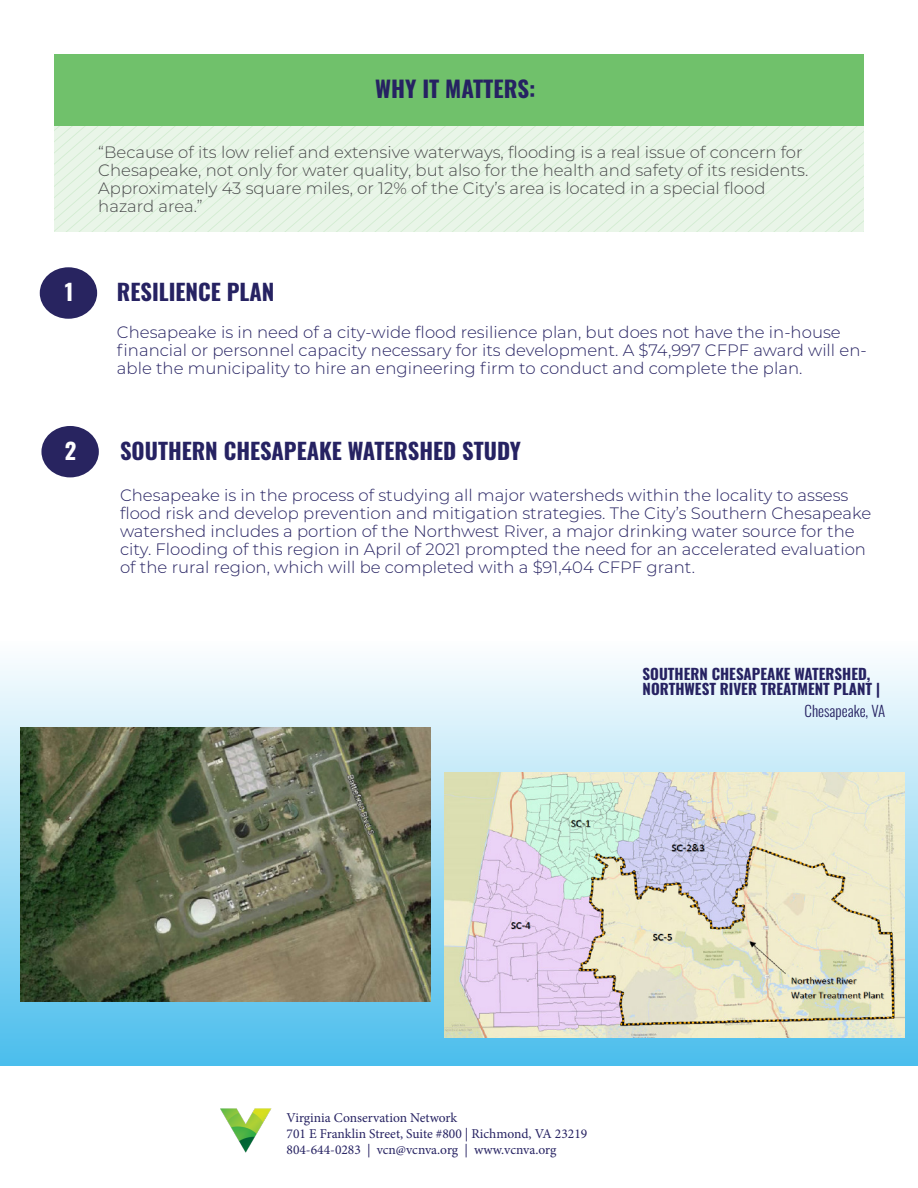
<style>
.page{position:relative;width:918px;height:1188px;background:#fff}
.page>*{position:absolute;margin:0;border:0;box-sizing:border-box;transform-origin:0 0}
.t1{font:700 22.65px "Oswald";color:#262262}
.t2{font:700 22.5px "Oswald";color:#262262}
.t3{font:700 22.5px "Oswald";color:#fff}
.t4{font:300 16.5px/18px "Montserrat";color:#262262}
.t5{font:300 16.5px/18px "Montserrat";color:#494a4b}
.t6{font:700 15px/15px "Oswald";color:#262262}
.t7{font:300 15px "Oswald";color:#262262}
.t8{font:13.5px "Minion Pro";color:#262262}
</style>
<div class="page">
<div style="left:0;top:641px;width:918px;height:424px;background:linear-gradient(to bottom,#fafbf9,#51bbe2)"></div>
<div style="left:40px;top:267px;width:57px;height:52px;background:#282460;border-radius:50%"></div>
<div style="left:41px;top:426px;width:58px;height:51px;background:#282460;border-radius:50%"></div>
<svg style="left:292px;top:125px;width:572px;height:107px;background:#e5f3e4"></svg>
<div style="left:54px;top:54px;width:810px;height:71px;background:#70c16b"></div>
<img style="left:220px;top:1108px;width:52px;height:45px">
<img style="left:445px;top:773px;width:459px;height:264px">
<img style="left:21px;top:728px;width:410px;height:274px">
<p class="t1" style="left:375px;top:77px;width:162px">WHY IT MATTERS:</p>
<p class="t5" style="left:98px;top:143px;width:712px">“Because of its low relief and extensive waterways, flooding is a real issue of concern for Chesapeake, not only for water quality, but also for the health and safety of its residents.<br>Approximately 43 square miles, or 12% of the City’s area is located in a special flood hazard area.”</p>
<p class="t3" style="left:65px;top:280px;width:10px">1</p>
<p class="t2" style="left:117px;top:280px;width:159px">RESILIENCE PLAN</p>
<p class="t3" style="left:65px;top:439px;width:13px">2</p>
<p class="t4" style="left:117px;top:322px;width:751px">Chesapeake is in need of a city-wide flood resilience plan, but does not have the in-house financial or personnel capacity necessary for its development. A $74,997 CFPF award will en&shy;able the municipality to hire an engineering firm to conduct and complete the plan.</p>
<p class="t2" style="left:120px;top:439px;width:402px">SOUTHERN CHESAPEAKE WATERSHED STUDY</p>
<p class="t4" style="left:120px;top:486px;width:753px">Chesapeake is in the process of studying all major watersheds within the locality to assess flood risk and develop prevention and mitigation strategies. The City’s Southern Chesapeake watershed includes a portion of the Northwest River, a major drinking water source for the city. Flooding of this region in April of 2021 prompted the need for an accelerated evaluation of the rural region, which will be completed with a $91,404 CFPF grant.</p>
<p class="t6" style="left:643px;top:667px;width:239px">SOUTHERN CHESAPEAKE WATERSHED,<br>NORTHWEST RIVER TREATMENT PLANT |</p>
<p class="t7" style="left:805px;top:698px;width:82px">Chesapeake, VA</p>
<p class="t8" style="left:287px;top:1109px;width:172px">Virginia Conservation Network</p>
<p class="t8" style="left:287px;top:1125px;width:302px">701 E Franklin Street, Suite #800 | Richmond, VA 23219</p>
<p class="t8" style="left:287px;top:1141px;width:271px">804-644-0283 | vcn@vcnva.org | www.vcnva.org</p>
</div>
